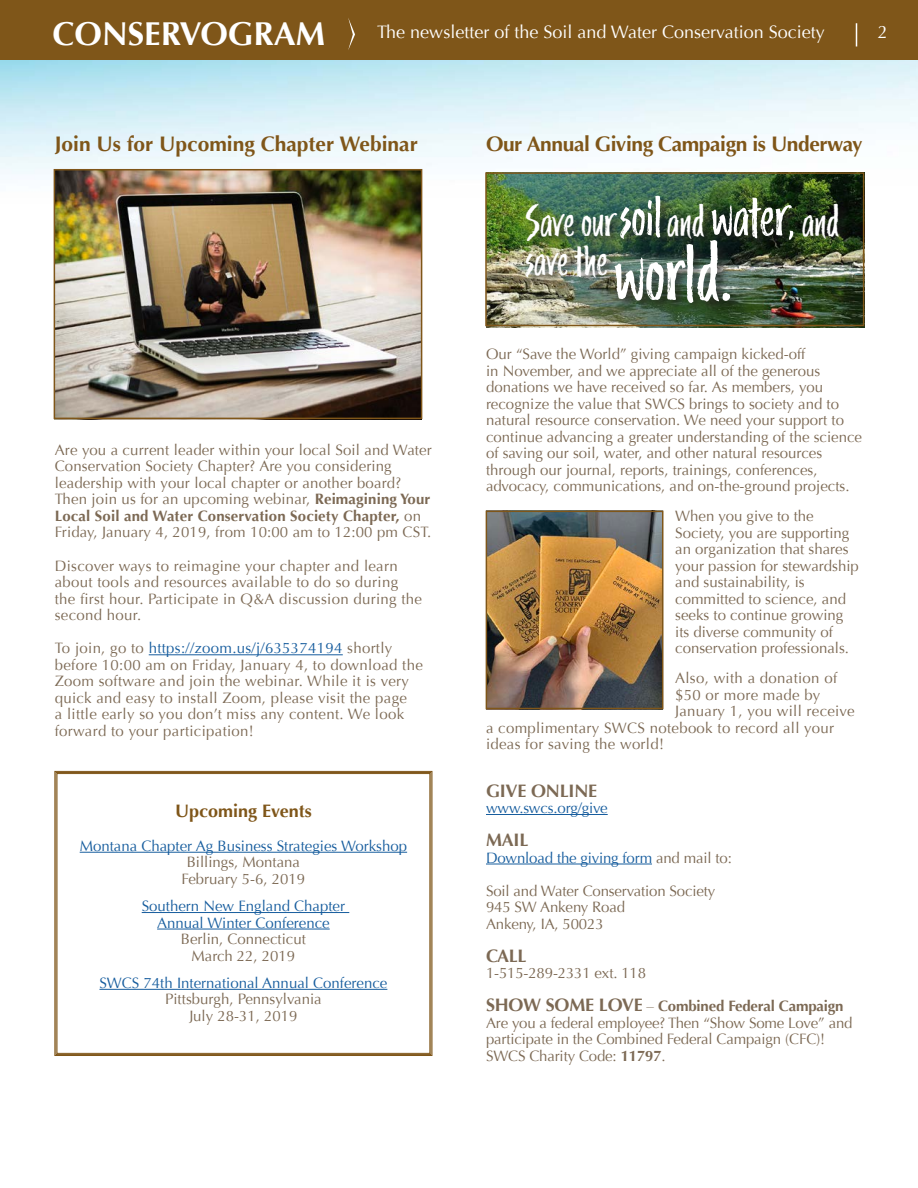
<style>
.page{position:relative;width:918px;height:1188px;background:#fff}
.page>*{position:absolute;margin:0;border:0;box-sizing:border-box;transform-origin:0 0}
.body{font:42px "Trailmade";letter-spacing:-.005em;color:#fff}
.t1{font:700 33px "Optima";color:#fff}
.body-2{font:700 21px "Optima";letter-spacing:-.02em;color:#7f5619}
.body-3{font:700 21px "Optima";color:#7f5619}
.t2{font:18px "Optima";color:#fff}
.body-4{font:700 18px "Optima";letter-spacing:-.01em;color:#7c6954}
.article_title{font:700 18px "Optima";color:#7f5619}
.body-5{font:15px/16.5px "Optima";color:#7c6954}
.body-6{font:15px/16.5px "Optima";letter-spacing:.02em;color:#7c6954}
.article_title-2{font:15px/16.5px "Optima";color:#175d9e;text-align:center}
.body-7{font:15px "Optima";letter-spacing:-.01em;color:#175d9e}
.s1{font-weight:700}
.s2{color:#175d9e}
.s3{color:#7c6954}
.s4{font-size:55.5px}
.s5{font-size:51px}
.s6{font-size:78px}
.s7{font-weight:700;font-size:18px}
</style>
<div class="page">
<img style="left:0;top:59px;width:918px;height:271px">
<div style="left:0;top:0;width:918px;height:59px;background:#7f5619"></div>
<svg style="left:348px;top:18px;width:7px;height:32px"></svg>
<svg style="left:856px;top:23px;width:1px;height:23px"></svg>
<hr style="left:149px;top:654px;width:194px;height:1px;background:#175d9e">
<hr style="left:486px;top:814px;width:122px;height:1px;background:#175d9e">
<hr style="left:486px;top:864px;width:166px;height:1px;background:#175d9e">
<img style="left:54px;top:172px;width:368px;height:248px">
<img style="left:486px;top:175px;width:378px;height:152px">
<div style="left:524px;top:193px;width:326px;height:122px;background:#231f20;opacity:.75"></div>
<img style="left:489px;top:514px;width:171px;height:192px">
<div style="left:486px;top:511px;width:177px;height:198px;border:2px solid #7f5619"></div>
<div style="left:54px;top:169px;width:368px;height:250px;border:2px solid #7f5619"></div>
<div style="left:485px;top:172px;width:379px;height:154px;border:2px solid #7f5619"></div>
<svg style="left:54px;top:771px;width:379px;height:285px"></svg>
<div style="left:57px;top:773px;width:373px;height:281px;border:1px solid #7f5619"></div>
<h2 class="t1" style="left:52px;top:14px;width:274px">CONSERVOGRAM</h2>
<p class="t2" style="left:377px;top:22px;width:449px">The newsletter of the Soil and Water Conservation Society</p>
<p class="t2" style="left:878px;top:22px;width:12px">2</p>
<p class="body-3" style="left:55px;top:132px;width:365px">Join Us for Upcoming Chapter Webinar</p>
<p class="body-5" style="left:55px;top:442px;width:379px">Are you a current leader within your local Soil and Water Conservation Society Chapter? Are you considering leadership with your local chapter or another board?<br>Then join us for an upcoming webinar, <span class="s1">Reimagining Your Local Soil and Water Conservation Society Chapter,</span> on Friday, January 4, 2019, from 10:00 am to 12:00 pm CST.</p>
<p class="body-6" style="left:55px;top:557px;width:369px">Discover ways to reimagine your chapter and learn about tools and resources available to do so during the first hour. Participate in Q&amp;A discussion during the second hour.</p>
<p class="body-6" style="left:55px;top:640px;width:370px">To join, go to <span class="s2">https://zoom.us/j/635374194</span> shortly before 10:00 am on Friday, January 4, to download the Zoom software and join the webinar. While it is very quick and easy to install Zoom, please visit the page<br>a little early so you don’t miss any content. We look forward to your participation!</p>
<p class="article_title" style="left:175px;top:800px;width:138px">Upcoming Events</p>
<p class="article_title-2" style="left:80px;top:838px;width:329px">Montana Chapter Ag Business Strategies Workshop<br><span class="s3">Billings, Montana<br>February 5-6, 2019</span></p>
<p class="article_title-2" style="left:142px;top:898px;width:205px">Southern New England Chapter<br>Annual Winter Conference<br><span class="s3">Berlin, Connecticut<br>March 22, 2019</span></p>
<p class="article_title-2" style="left:99px;top:975px;width:289px">SWCS 74th International Annual Conference<br><span class="s3">Pittsburgh, Pennsylvania<br>July 28-31, 2019</span></p>
<p class="body-2" style="left:486px;top:132px;width:378px">Our Annual Giving Campaign is Underway</p>
<p class="body" style="left:525px;top:194px;width:316px">Save our <span class="s4">soil</span>and<span class="s4">water</span><span class="s5">,</span> and</p>
<p class="body" style="left:525px;top:233px;width:208px">save the<span class="s6">world.</span></p>
<p class="body-5" style="left:486px;top:346px;width:378px">Our “Save the World” giving campaign kicked-off<br>in November, and we appreciate all of the generous donations we have received so far. As members, you recognize the value that SWCS brings to society and to natural resource conservation. We need your support to continue advancing a greater understanding of the science of saving our soil, water, and other natural resources through our journal, reports, trainings, conferences, advocacy, communications, and on-the-ground projects.</p>
<p class="body-5" style="left:675px;top:508px;width:185px">When you give to the<br>Society, you are supporting an organization that shares your passion for stewardship and sustainability, is committed to science, and seeks to continue growing its diverse community of conservation professionals.</p>
<p class="body-6" style="left:675px;top:670px;width:164px">Also, with a donation of</p>
<p class="body-6" style="left:675px;top:687px;width:147px">$50 or more made by</p>
<p class="body-6" style="left:675px;top:703px;width:181px">January 1, you will receive</p>
<p class="body-6" style="left:486px;top:720px;width:350px">a complimentary SWCS notebook to record all your</p>
<p class="body-6" style="left:486px;top:736px;width:180px">ideas for saving the world!</p>
<p class="body-4" style="left:486px;top:780px;width:113px">GIVE ONLINE</p>
<p class="body-7" style="left:486px;top:799px;width:123px">www.swcs.org/give</p>
<p class="body-4" style="left:486px;top:829px;width:44px">MAIL</p>
<p class="body-7" style="left:486px;top:849px;width:247px">Download the giving form <span class="s3">and mail to:</span></p>
<p class="body-5" style="left:486px;top:882px;width:231px">Soil and Water Conservation Society<br>945 SW Ankeny Road<br>Ankeny, IA, 50023</p>
<p class="body-4" style="left:486px;top:945px;width:42px">CALL</p>
<p class="body-5" style="left:486px;top:965px;width:162px">1-515-289-2331 ext. 118</p>
<p class="body-5" style="left:486px;top:998px;width:368px"><span class="s7">SHOW SOME LOVE</span> – <span class="s1">Combined Federal Campaign </span>Are you a federal employee? Then “Show Some Love” and participate in the Combined Federal Campaign (CFC)!<br>SWCS Charity Code: <span class="s1">11797</span>.</p>
</div>
